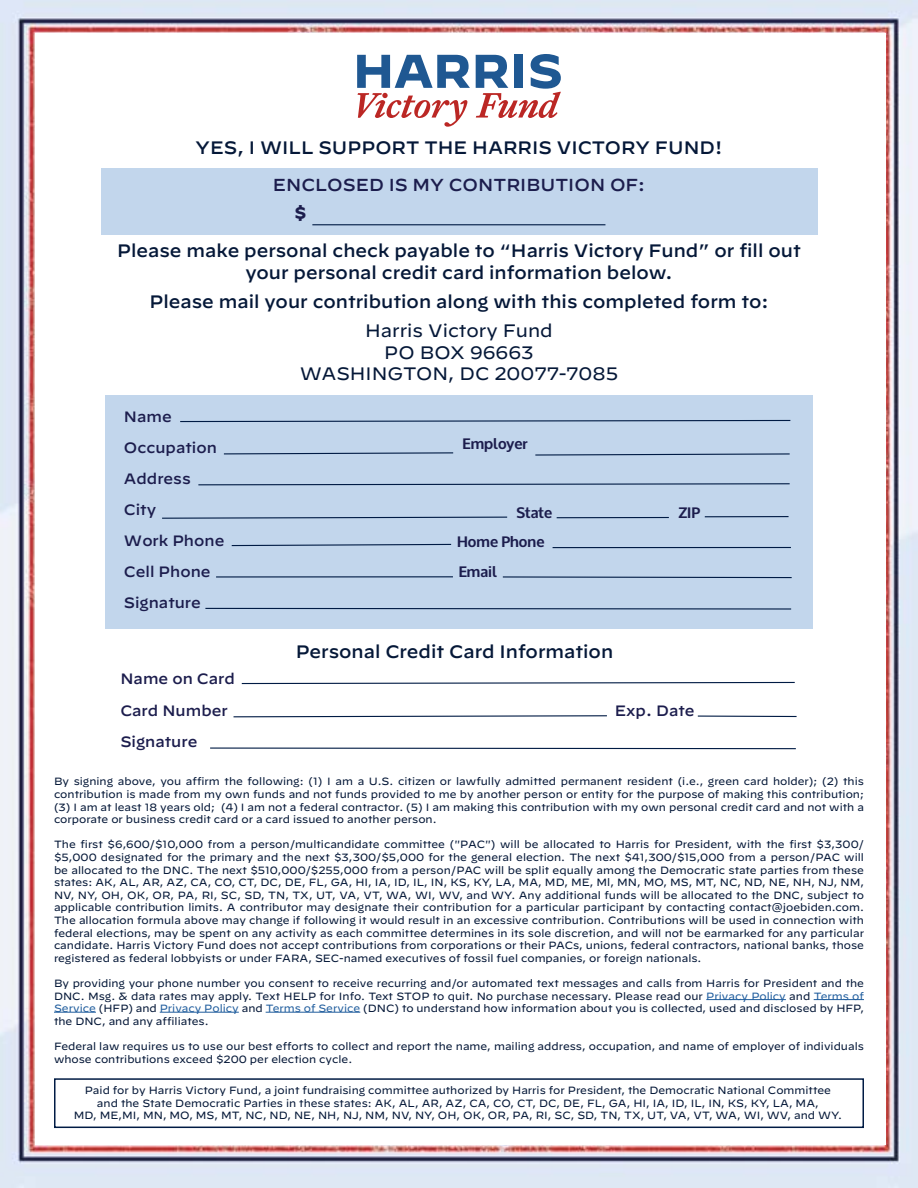
<style>
.page{position:relative;width:918px;height:1188px;background:#fff}
.page>*{position:absolute;margin:0;border:0;box-sizing:border-box;transform-origin:0 0}
.t1{font:500 18px/21.6px "Decimal";color:#051838;text-align:center}
.t2{font:18px/21.6px "Decimal";color:#051838;text-align:center}
.t3{font:500 17.4px "Decimal";color:#1c1d4d}
.t4{font:700 17.4px "Decimal";color:#1c1d4d}
.t5{font:500 15px/31px "Decimal";color:#1c1d4d}
.t6{font:700 15px "Oxygen";color:#1c1d4d}
.t7{font:10.5px/12.6px "Decimal";color:#051838;text-align:justify}
.s1{color:#215e9e}
</style>
<div class="page">
<img style="left:0;top:0;width:918px;height:1188px">
<div style="left:35px;top:34px;width:850px;height:1111px;background:#fff"></div>
<svg style="left:357px;top:55px;width:113px;height:72px"></svg>
<svg style="left:476px;top:54px;width:85px;height:64px"></svg>
<div style="left:101px;top:169px;width:716px;height:66px;background:#c2d6ec"></div>
<hr style="left:312px;top:224px;width:293px;height:1px;background:#001b44">
<div style="left:105px;top:395px;width:708px;height:234px;background:#c2d6ec"></div>
<svg style="left:180px;top:420px;width:610px;height:2px"></svg>
<svg style="left:223px;top:452px;width:230px;height:3px"></svg>
<svg style="left:535px;top:453px;width:255px;height:3px"></svg>
<svg style="left:198px;top:483px;width:592px;height:3px"></svg>
<svg style="left:162px;top:516px;width:345px;height:3px"></svg>
<svg style="left:557px;top:518px;width:112px;height:1px"></svg>
<hr style="left:557px;top:517px;width:112px;height:1px;background:#001b44">
<svg style="left:705px;top:517px;width:84px;height:1px"></svg>
<hr style="left:705px;top:516px;width:84px;height:1px;background:#001b44">
<svg style="left:231px;top:544px;width:220px;height:3px"></svg>
<hr style="left:553px;top:547px;width:238px;height:1px;background:#001b44">
<svg style="left:205px;top:608px;width:586px;height:2px"></svg>
<svg style="left:503px;top:576px;width:289px;height:3px"></svg>
<hr style="left:216px;top:576px;width:237px;height:2px;background:#001b44">
<svg style="left:210px;top:681px;width:587px;height:69px"></svg>
<hr style="left:706px;top:999px;width:80px;height:1px;background:#215e9e">
<hr style="left:814px;top:999px;width:50px;height:1px;background:#215e9e">
<hr style="left:54px;top:1012px;width:42px;height:1px;background:#215e9e">
<hr style="left:160px;top:1012px;width:79px;height:1px;background:#215e9e">
<hr style="left:266px;top:1012px;width:94px;height:1px;background:#215e9e">
<div style="left:54px;top:1078px;width:810px;height:50px;background:#fff;border:2px solid #001b44"></div>
<h1 class="t1" style="left:196px;top:134px;width:528px">YES, I WILL SUPPORT THE HARRIS VICTORY FUND!</h1>
<h2 class="t3" style="left:273px;top:168px;width:374px">ENCLOSED IS MY CONTRIBUTION OF:</h2>
<h2 class="t4" style="left:294px;top:203px;width:14px">$</h2>
<h1 class="t1" style="left:117px;top:238px;width:685px">Please make personal check payable to “Harris Victory Fund” or fill out your personal credit card information below.</h1>
<h1 class="t1" style="left:149px;top:289px;width:621px">Please mail your contribution along with this completed form to:</h1>
<h1 class="t2" style="left:300px;top:320px;width:320px">Harris Victory Fund<br>PO BOX 96663<br>WASHINGTON, DC 20077-7085</h1>
<h3 class="t5" style="left:124px;top:399px;width:95px">Name<br>Occupation</h3>
<h3 class="t6" style="left:462px;top:435px;width:67px">Employer</h3>
<h3 class="t5" style="left:124px;top:461px;width:68px">Address<br>City</h3>
<h3 class="t6" style="left:516px;top:504px;width:37px">State</h3>
<h3 class="t6" style="left:678px;top:504px;width:23px">ZIP</h3>
<h3 class="t5" style="left:124px;top:523px;width:102px">Work Phone</h3>
<h3 class="t6" style="left:457px;top:532px;width:89px">Home Phone</h3>
<h3 class="t5" style="left:124px;top:554px;width:88px">Cell Phone</h3>
<h3 class="t6" style="left:459px;top:562px;width:40px">Email</h3>
<h3 class="t5" style="left:124px;top:585px;width:78px">Signature</h3>
<h3 class="t5" style="left:120px;top:661px;width:116px;line-height:31.5px">Name on Card<br>Card Number</h3>
<h3 class="t5" style="left:120px;top:724px;width:78px">Signature</h3>
<h1 class="t1" style="left:296px;top:639px;width:319px">Personal Credit Card Information</h1>
<h3 class="t5" style="left:615px;top:693px;width:81px">Exp. Date</h3>
<p class="t7" style="left:54px;top:775px;width:812px">By signing above, you affirm the following: (1) I am a U.S. citizen or lawfully admitted permanent resident (i.e., green card holder); (2) this contribution is made from my own funds and not funds provided to me by another person or entity for the purpose of making this contribution; (3) I am at least 18 years old; (4) I am not a federal contractor. (5) I am making this contribution with my own personal credit card and not with a corporate or business credit card or a card issued to another person.</p>
<p class="t7" style="left:54px;top:838px;width:812px">The first $6,600/$10,000 from a person/multicandidate committee ("PAC") will be allocated to Harris for President, with the first $3,300/ $5,000 designated for the primary and the next $3,300/$5,000 for the general election. The next $41,300/$15,000 from a person/PAC will be allocated to the DNC. The next $510,000/$255,000 from a person/PAC will be split equally among the Democratic state parties from these states: AK, AL, AR, AZ, CA, CO, CT, DC, DE, FL, GA, HI, IA, ID, IL, IN, KS, KY, LA, MA, MD, ME, Ml, MN, MO, MS, MT, NC, ND, NE, NH, NJ, NM, NV, NY, OH, OK, OR, PA, RI, SC, SD, TN, TX, UT, VA, VT, WA, WI, WV, and WY. Any additional funds will be allocated to the DNC, subject to applicable contribution limits. A contributor may designate their contribution for a particular participant by contacting contact@joebiden.com.<br>The allocation formula above may change if following it would result in an excessive contribution. Contributions will be used in connection with federal elections, may be spent on any activity as each committee determines in its sole discretion, and will not be earmarked for any particular candidate. Harris Victory Fund does not accept contributions from corporations or their PACs, unions, federal contractors, national banks, those registered as federal lobbyists or under FARA, SEC-named executives of fossil fuel companies, or foreign nationals.</p>
<p class="t7" style="left:54px;top:977px;width:812px">By providing your phone number you consent to receive recurring and/or automated text messages and calls from Harris for President and the DNC. Msg. &amp; data rates may apply. Text HELP for Info. Text STOP to quit. No purchase necessary. Please read our <span class="s1">Privacy Policy</span> and <span class="s1">Terms of Service</span> (HFP) and <span class="s1">Privacy Policy</span> and <span class="s1">Terms of Service</span> (DNC) to understand how information about you is collected, used and disclosed by HFP, the DNC, and any affiliates.</p>
<p class="t7" style="left:54px;top:1040px;width:811px">Federal law requires us to use our best efforts to collect and report the name, mailing address, occupation, and name of employer of individuals whose contributions exceed $200 per election cycle.</p>
<p class="t7" style="left:74px;top:1084px;width:770px;text-align:center">Paid for by Harris Victory Fund, a joint fundraising committee authorized by Harris for President, the Democratic National Committee and the State Democratic Parties in these states: AK, AL, AR, AZ, CA, CO, CT, DC, DE, FL, GA, HI, IA, ID, IL, IN, KS, KY, LA, MA,<br>MD, ME,MI, MN, MO, MS, MT, NC, ND, NE, NH, NJ, NM, NV, NY, OH, OK, OR, PA, RI, SC, SD, TN, TX, UT, VA, VT, WA, WI, WV, and WY.</p>
</div>
